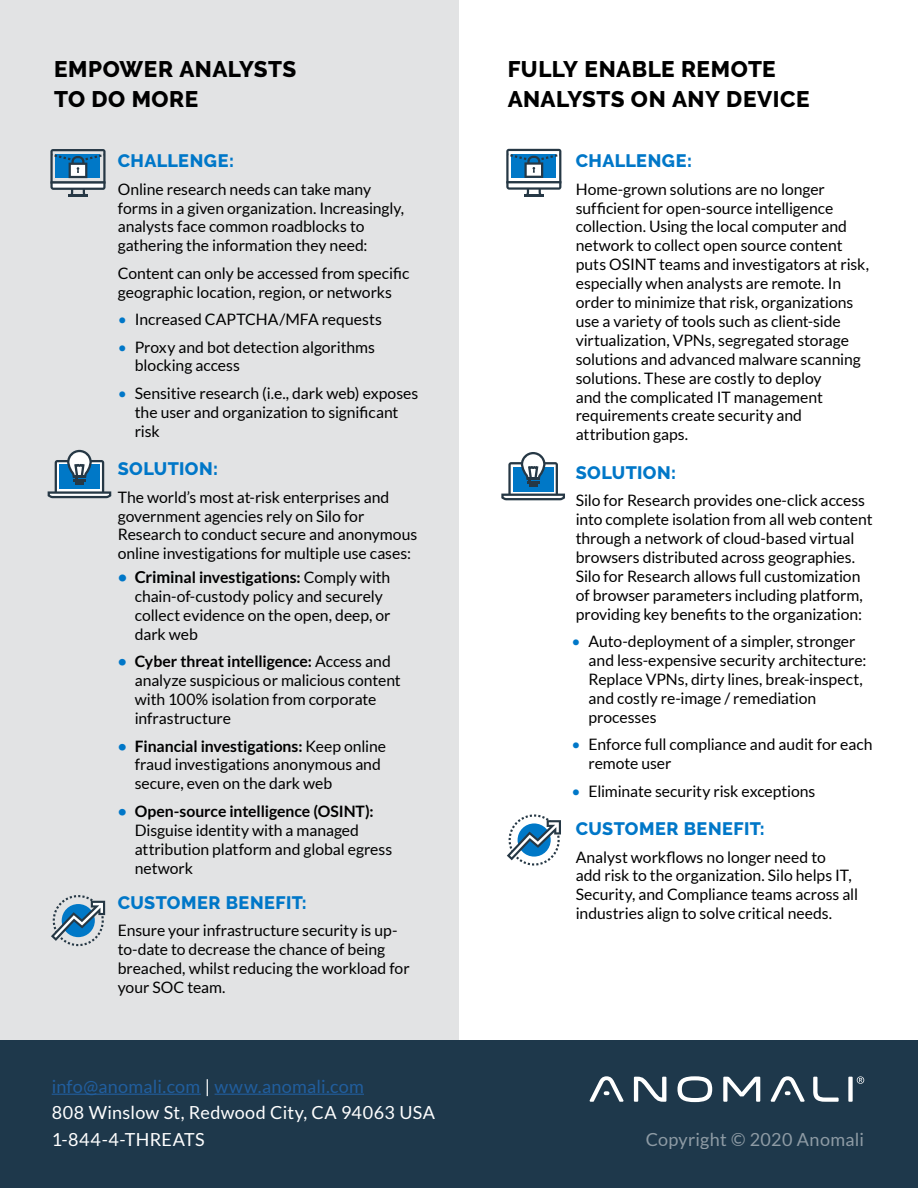
<style>
.page{position:relative;width:918px;height:1188px;background:#fff}
.page>*{position:absolute;margin:0;border:0;box-sizing:border-box;transform-origin:0 0}
.t1{font:800 22.5px/30px "Raleway";letter-spacing:.02em;color:#000}
.t2{font:18px/26.5px "Lato";letter-spacing:.015em;color:#fff}
.t3{font:800 18px "Raleway";letter-spacing:.025em;color:#0077c8}
.t4{font:15.75px/18.9px "Lato";letter-spacing:-.005em;color:#000}
.s1{color:#0077c8}
.s2{font-weight:700;font-size:16.5px;color:#0077c8}
.s3{font-weight:700;font-size:16.5px}
.s4{font-weight:700}
.s5{font-weight:700;color:#0077c8}
.s6{color:#215e9e}
</style>
<div class="page">
<div style="left:0;top:0;width:459px;height:1040px;background:#e2e3e4"></div>
<div style="left:0;top:1040px;width:918px;height:148px;background:#1e384b"></div>
<hr style="left:52px;top:1094px;width:149px;height:1px;background:#215e9e">
<hr style="left:215px;top:1094px;width:149px;height:1px;background:#215e9e">
<svg style="left:590px;top:1076px;width:274px;height:26px"></svg>
<svg style="left:51px;top:895px;width:54px;height:51px"></svg>
<svg style="left:48px;top:450px;width:63px;height:48px"></svg>
<svg style="left:50px;top:149px;width:56px;height:48px"></svg>
<svg style="left:507px;top:814px;width:54px;height:52px"></svg>
<svg style="left:501px;top:452px;width:64px;height:48px"></svg>
<svg style="left:506px;top:149px;width:55px;height:47px"></svg>
<h1 class="t1" style="left:54px;top:55px;width:244px">EMPOWER ANALYSTS<br>TO DO MORE</h1>
<p class="t3" style="left:118px;top:151px;width:118px">CHALLENGE:</p>
<p class="t4" style="left:118px;top:179px;width:288px">Online research needs can take many forms in a given organization. Increasingly, analysts face common roadblocks to gathering the information they need:</p>
<p class="t4" style="left:118px;top:264px;width:293px">Content can only be accessed from specific geographic location, region, or networks</p>
<p class="t4" style="left:118px;top:310px;width:266px"><span class="s1">•</span> Increased CAPTCHA/MFA requests</p>
<p class="t4" style="left:135px;top:337px;width:242px;text-indent:-17px"><span class="s1">•</span> Proxy and bot detection algorithms blocking access</p>
<p class="t4" style="left:135px;top:384px;width:285px;text-indent:-17px"><span class="s1">•</span> Sensitive research (i.e., dark web) exposes the user and organization to significant risk</p>
<p class="t3" style="left:118px;top:459px;width:102px">SOLUTION:</p>
<p class="t4" style="left:118px;top:487px;width:301px">The world’s most at-risk enterprises and government agencies rely on Silo for Research to conduct secure and anonymous online investigations for multiple use cases:</p>
<p class="t4" style="left:135px;top:568px;width:257px;text-indent:-17px"><span class="s2">•</span> <span class="s3">Crimi</span><span class="s4">nal investigations:</span> Comply with chain-of-custody policy and securely collect evidence on the open, deep, or dark web</p>
<p class="t4" style="left:135px;top:652px;width:268px;text-indent:-17px"><span class="s5">•</span> <span class="s4">Cyber threat intelligence:</span> Access and analyze suspicious or malicious content with 100% isolation from corporate infrastructure</p>
<p class="t4" style="left:135px;top:736px;width:253px;text-indent:-17px"><span class="s5">•</span> <span class="s4">Financial investigations:</span> Keep online fraud investigations anonymous and secure, even on the dark web</p>
<p class="t4" style="left:135px;top:801px;width:259px;text-indent:-17px"><span class="s5">•</span> <span class="s4">Open-source intelligence (OSINT):<br></span>Disguise identity with a managed attribution platform and global egress network</p>
<p class="t3" style="left:118px;top:892px;width:191px">CUSTOMER BENEFIT:</p>
<p class="t4" style="left:118px;top:921px;width:293px">Ensure your infrastructure security is up&shy;to-date to decrease the chance of being breached, whilst reducing the workload for your SOC team.</p>
<p class="t2" style="left:52px;top:1073px;width:385px"><span class="s6">info@anomali.com</span> | <span class="s6">www.anomali.com<br></span>808 Winslow St, Redwood City, CA 94063 USA<br>1-844-4-THREATS</p>
<h1 class="t1" style="left:508px;top:55px;width:303px">FULLY ENABLE REMOTE<br>ANALYSTS ON ANY DEVICE</h1>
<p class="t3" style="left:576px;top:151px;width:118px">CHALLENGE:</p>
<p class="t4" style="left:576px;top:179px;width:295px">Home-grown solutions are no longer sufficient for open-source intelligence collection. Using the local computer and network to collect open source content puts OSINT teams and investigators at risk, especially when analysts are remote. In order to minimize that risk, organizations use a variety of tools such as client-side virtualization, VPNs, segregated storage solutions and advanced malware scanning solutions. These are costly to deploy<br>and the complicated IT management requirements create security and attribution gaps.</p>
<p class="t3" style="left:576px;top:462px;width:102px">SOLUTION:</p>
<p class="t4" style="left:576px;top:491px;width:298px">Silo for Research provides one-click access into complete isolation from all web content through a network of cloud-based virtual browsers distributed across geographies.<br>Silo for Research allows full customization of browser parameters including platform, providing key benefits to the organization:</p>
<p class="t4" style="left:589px;top:632px;width:280px;text-indent:-17px"><span class="s1">•</span> Auto-deployment of a simpler, stronger and less-expensive security architecture:<br>Replace VPNs, dirty lines, break-inspect, and costly re-image / remediation processes</p>
<p class="t4" style="left:589px;top:735px;width:285px;text-indent:-17px"><span class="s1">•</span> Enforce full compliance and audit for each remote user</p>
<p class="t4" style="left:572px;top:781px;width:245px"><span class="s1">•</span> Eliminate security risk exceptions</p>
<p class="t3" style="left:576px;top:819px;width:191px">CUSTOMER BENEFIT:</p>
<p class="t4" style="left:576px;top:847px;width:284px">Analyst workflows no longer need to<br>add risk to the organization. Silo helps IT, Security, and Compliance teams across all industries align to solve critical needs.</p>
<p class="t2" style="left:646px;top:1126px;width:220px">Copyright © 2020 Anomali</p>
</div>
